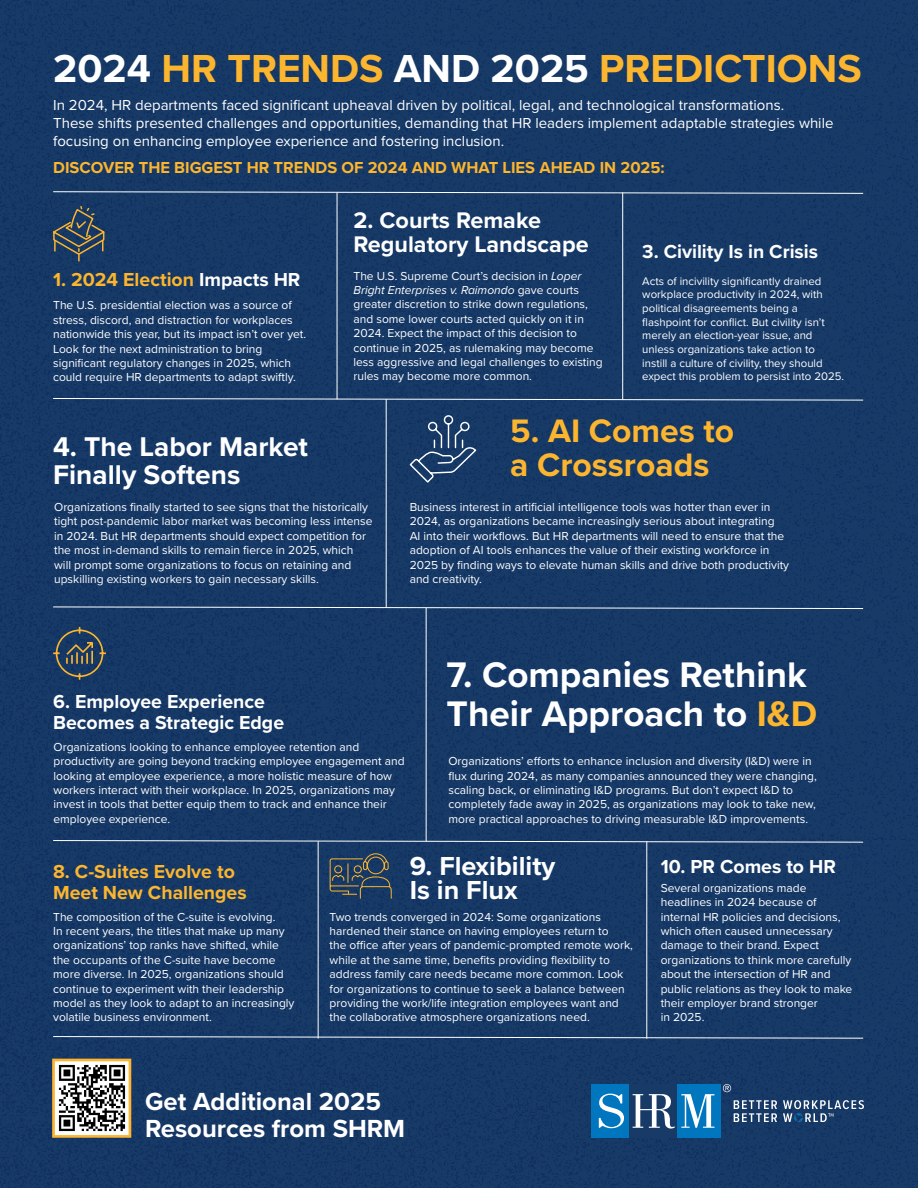
<style>
.page{position:relative;width:918px;height:1188px;background:#fff}
.page>*{position:absolute;margin:0;border:0;box-sizing:border-box;transform-origin:0 0}
.t1{font:700 40.5px "Proxima Nova";color:#fcb52e}
.t2{font:700 36.9px "Proxima Nova";color:#fff}
.t3{font:700 33.75px "Proxima Nova";color:#fcb52e}
.t4{font:700 28.05px "Proxima Nova";color:#fff}
.t5{font:700 27px "Proxima Nova";color:#fff}
.t6{font:700 25.65px "Proxima Nova";color:#fff}
.t7{font:700 23.4px "Proxima Nova";color:#fff}
.t8{font:700 19.5px "Proxima Nova";color:#fff}
.t9{font:700 19.5px "Proxima Nova";color:#fcb52e}
.t10{font:700 16.5px "Proxima Nova";color:#fcb52e}
.t11{font:15px "Proxima Nova";color:#fff}
.t12{font:12px/14.4px "Proxima Nova";color:#fff}
.t13{font:italic 12px "Proxima Nova";color:#fff}
.t14{font:11.4px/13.6px "Proxima Nova";color:#fff}
.s1{color:#fff}
.s2{font-style:italic}
.s3{font-style:normal}
.s4{color:#fcb52e}
</style>
<div class="page">
<img style="left:0;top:0;width:918px;height:1188px">
<img style="left:56px;top:1063px;width:71px;height:71px">
<div style="left:52px;top:1059px;width:79px;height:79px;border:3px solid #fbb533"></div>
<svg style="left:52px;top:191px;width:812px;height:3px;background:#637a98"></svg>
<svg style="left:52px;top:398px;width:812px;height:3px;background:#637a98"></svg>
<svg style="left:52px;top:606px;width:812px;height:3px;background:#627998"></svg>
<svg style="left:52px;top:840px;width:812px;height:3px;background:#627998"></svg>
<hr style="left:337px;top:193px;width:1px;height:206px;background:#fff">
<hr style="left:622px;top:193px;width:1px;height:206px;background:#fff">
<hr style="left:386px;top:399px;width:1px;height:209px;background:#fff">
<hr style="left:426px;top:608px;width:1px;height:233px;background:#fff">
<hr style="left:318px;top:841px;width:1px;height:198px;background:#fff">
<hr style="left:646px;top:841px;width:1px;height:198px;background:#fff">
<svg style="left:52px;top:1036px;width:812px;height:3px;background:#637a98"></svg>
<svg style="left:51px;top:205px;width:56px;height:56px;background:#374a5d"></svg>
<svg style="left:408px;top:414px;width:70px;height:70px;background:#2d4c75"></svg>
<svg style="left:329px;top:853px;width:63px;height:47px;background:#374a5d"></svg>
<div style="left:591px;top:1084px;width:38px;height:54px;background:#0076be"></div>
<div style="left:677px;top:1084px;width:44px;height:54px;background:#0076be"></div>
<div style="left:629px;top:1084px;width:48px;height:54px;background:#173a67"></div>
<svg style="left:633px;top:1094px;width:42px;height:35px"></svg>
<svg style="left:681px;top:1094px;width:33px;height:34px"></svg>
<svg style="left:599px;top:1094px;width:25px;height:34px"></svg>
<svg style="left:723px;top:1084px;width:8px;height:8px"></svg>
<svg style="left:734px;top:1100px;width:43px;height:22px"></svg>
<svg style="left:783px;top:1100px;width:81px;height:22px;background:#486488"></svg>
<svg style="left:52px;top:625px;width:56px;height:56px;background:#35485d"></svg>
<p class="t1" style="left:53px;top:39px;width:810px"><span class="s1">2024</span> HR TRENDS <span class="s1">AND 2025</span> PREDICTIONS</p>
<p class="t11" style="left:53px;top:94px;width:733px">In 2024, HR departments faced significant upheaval driven by political, legal, and technological transformations.</p>
<p class="t11" style="left:53px;top:112px;width:782px">These shifts presented challenges and opportunities, demanding that HR leaders implement adaptable strategies while</p>
<p class="t11" style="left:53px;top:130px;width:453px">focusing on enhancing employee experience and fostering inclusion.</p>
<p class="t10" style="left:53px;top:155px;width:613px">DISCOVER THE BIGGEST HR TRENDS OF 2024 AND WHAT LIES AHEAD IN 2025:</p>
<p class="t9" style="left:53px;top:265px;width:249px">1. 2024 Election <span class="s1">Impacts HR</span></p>
<p class="t12" style="left:53px;top:298px;width:255px">The U.S. presidential election was a source of stress, discord, and distraction for workplaces nationwide this year, but its impact isn’t over yet.<br>Look for the next administration to bring</p>
<p class="t12" style="left:53px;top:355px;width:244px">significant regulatory changes in 2025, which could require HR departments to adapt swiftly.</p>
<p class="t4" style="left:53px;top:426px;width:256px">4. The Labor Market</p>
<p class="t4" style="left:53px;top:454px;width:189px">Finally Softens</p>
<p class="t7" style="left:354px;top:203px;width:189px">2. Courts Remake</p>
<p class="t7" style="left:354px;top:226px;width:237px">Regulatory Landscape</p>
<p class="t12" style="left:354px;top:268px;width:229px">The U.S. Supreme Court’s decision in <span class="s2">Loper</span></p>
<p class="t13" style="left:354px;top:281px;width:227px">Bright Enterprises v. Raimondo <span class="s3">gave courts</span></p>
<p class="t12" style="left:354px;top:297px;width:236px">greater discretion to strike down regulations,</p>
<p class="t12" style="left:354px;top:311px;width:232px">and some lower courts acted quickly on it in<br>2024. Expect the impact of this decision to</p>
<p class="t12" style="left:354px;top:340px;width:241px">continue in 2025, as rulemaking may become</p>
<p class="t12" style="left:354px;top:354px;width:251px">less aggressive and legal challenges to existing rules may become more common.</p>
<p class="t8" style="left:642px;top:237px;width:177px">3. Civility Is in Crisis</p>
<p class="t14" style="left:642px;top:274px;width:181px">Acts of incivility significantly drained</p>
<p class="t14" style="left:642px;top:287px;width:182px">workplace productivity in 2024, with</p>
<p class="t14" style="left:642px;top:301px;width:157px">political disagreements being a</p>
<p class="t14" style="left:642px;top:315px;width:184px">flashpoint for conflict. But civility isn’t merely an election-year issue, and</p>
<p class="t14" style="left:642px;top:342px;width:174px">unless organizations take action to</p>
<p class="t14" style="left:642px;top:356px;width:203px">instill a culture of civility, they should expect this problem to persist into 2025.</p>
<p class="t3" style="left:510px;top:405px;width:225px">5. AI Comes to</p>
<p class="t3" style="left:510px;top:439px;width:201px">a Crossroads</p>
<p class="t12" style="left:54px;top:499px;width:320px">Organizations finally started to see signs that the historically tight post-pandemic labor market was becoming less intense in 2024. But HR departments should expect competition for the most in-demand skills to remain fierce in 2025, which</p>
<p class="t12" style="left:54px;top:557px;width:299px">will prompt some organizations to focus on retaining and</p>
<p class="t12" style="left:54px;top:571px;width:266px">upskilling existing workers to gain necessary skills.</p>
<p class="t8" style="left:53px;top:687px;width:213px">6. Employee Experience</p>
<p class="t8" style="left:53px;top:708px;width:233px">Becomes a Strategic Edge</p>
<p class="t12" style="left:410px;top:499px;width:376px">Business interest in artificial intelligence tools was hotter than ever in 2024, as organizations became increasingly serious about integrating AI into their workflows. But HR departments will need to ensure that the adoption of AI tools enhances the value of their existing workforce in</p>
<p class="t12" style="left:410px;top:557px;width:381px">2025 by finding ways to elevate human skills and drive both productivity and creativity.</p>
<p class="t2" style="left:447px;top:647px;width:362px">7. Companies Rethink</p>
<p class="t2" style="left:447px;top:686px;width:372px">Their Approach to <span class="s4">I&amp;D</span></p>
<p class="t12" style="left:54px;top:739px;width:307px">Organizations looking to enhance employee retention and</p>
<p class="t12" style="left:54px;top:754px;width:353px">productivity are going beyond tracking employee engagement and</p>
<p class="t12" style="left:54px;top:768px;width:343px">looking at employee experience, a more holistic measure of how workers interact with their workplace. In 2025, organizations may invest in tools that better equip them to track and enhance their</p>
<p class="t12" style="left:54px;top:811px;width:118px">employee experience.</p>
<p class="t12" style="left:448px;top:754px;width:370px">Organizations’ efforts to enhance inclusion and diversity (I&amp;D) were in flux during 2024, as many companies announced they were changing, scaling back, or eliminating I&amp;D programs. But don’t expect I&amp;D to completely fade away in 2025, as organizations may look to take new, more practical approaches to driving measurable I&amp;D improvements.</p>
<p class="t5" style="left:410px;top:845px;width:147px">9. Flexibility</p>
<p class="t8" style="left:661px;top:852px;width:177px">10. PR Comes to HR</p>
<p class="t5" style="left:410px;top:869px;width:110px">Is in Flux</p>
<p class="t9" style="left:53px;top:856px;width:183px">8. C-Suites Evolve to</p>
<p class="t9" style="left:53px;top:877px;width:195px">Meet New Challenges</p>
<p class="t12" style="left:661px;top:880px;width:147px">Several organizations made</p>
<p class="t12" style="left:661px;top:894px;width:157px">headlines in 2024 because of</p>
<p class="t12" style="left:661px;top:909px;width:181px">internal HR policies and decisions, which often caused unnecessary</p>
<p class="t12" style="left:661px;top:938px;width:160px">damage to their brand. Expect</p>
<p class="t12" style="left:661px;top:952px;width:192px">organizations to think more carefully about the intersection of HR and</p>
<p class="t12" style="left:661px;top:981px;width:193px">public relations as they look to make their employer brand stronger</p>
<p class="t12" style="left:661px;top:1010px;width:45px">in 2025.</p>
<p class="t12" style="left:53px;top:909px;width:243px">The composition of the C-suite is evolving.<br>In recent years, the titles that make up many organizations’ top ranks have shifted, while the occupants of the C-suite have become more diverse. In 2025, organizations should continue to experiment with their leadership model as they look to adapt to an increasingly volatile business environment.</p>
<p class="t12" style="left:330px;top:909px;width:273px">Two trends converged in 2024: Some organizations</p>
<p class="t12" style="left:330px;top:923px;width:281px">hardened their stance on having employees return to</p>
<p class="t12" style="left:330px;top:938px;width:305px">the office after years of pandemic-prompted remote work, while at the same time, benefits providing flexibility to address family care needs became more common. Look for organizations to continue to seek a balance between providing the work/life integration employees want and the collaborative atmosphere organizations need.</p>
<p class="t6" style="left:145px;top:1082px;width:237px">Get Additional 2025</p>
<p class="t6" style="left:145px;top:1109px;width:262px">Resources from SHRM</p>
</div>
